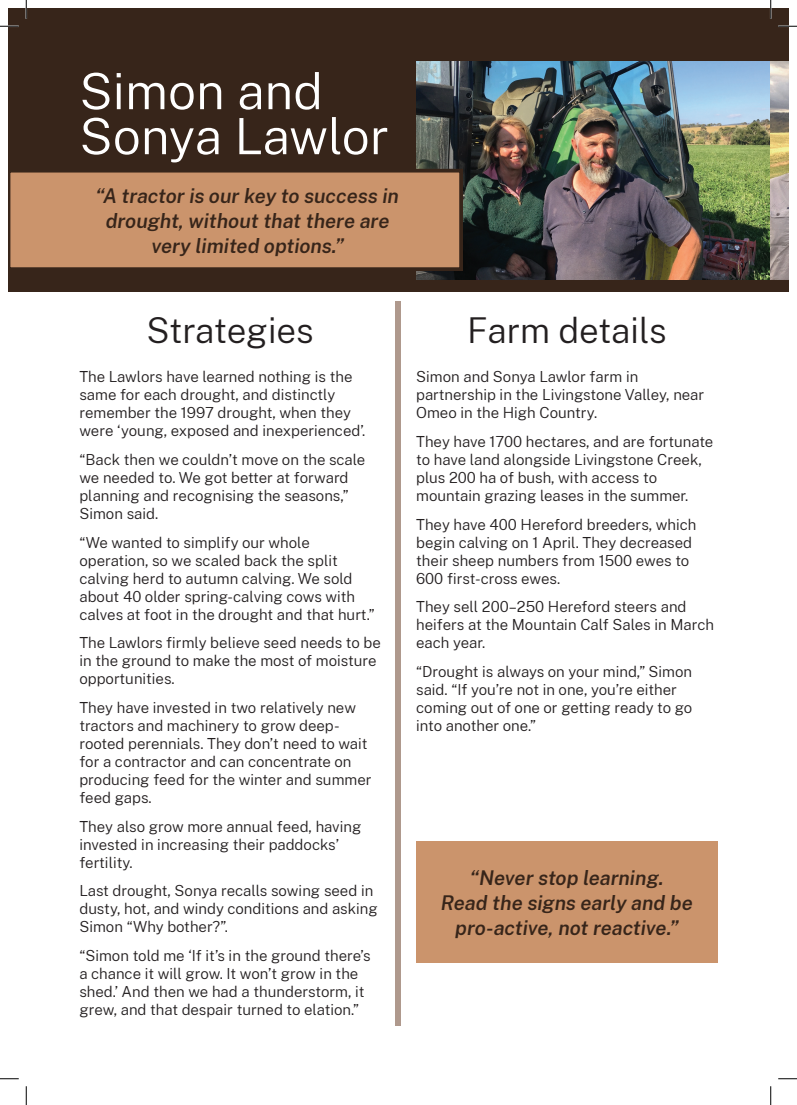
<style>
.page{position:relative;width:797px;height:1105px;background:#fff}
.page>*{position:absolute;margin:0;border:0;box-sizing:border-box;transform-origin:0 0}
.t1{font:300 50px/45px "Public Sans";color:#fff}
.t2{font:300 35px "Public Sans";letter-spacing:-.005em;color:#231f20}
.t3{font:italic 600 20px/25px "Public Sans";color:#37251a;text-align:center}
.t4{font:300 15px/18px "Public Sans";color:#231f20}
</style>
<div class="page">
<div style="left:9px;top:9px;width:761px;height:283px;background:#37251a"></div>
<div style="left:770px;top:9px;width:18px;height:283px;background:#37251a"></div>
<img style="left:416px;top:62px;width:354px;height:218px">
<svg style="left:770px;top:62px;width:18px;height:218px"></svg>
<svg style="left:10px;top:169px;width:453px;height:102px"></svg>
<div style="left:416px;top:841px;width:301px;height:122px;background:#cb946c"></div>
<div style="left:396px;top:301px;width:5px;height:724px;background:#af998d"></div>
<svg style="left:0;top:25px;width:19px;height:2px"></svg>
<svg style="left:778px;top:25px;width:19px;height:2px"></svg>
<svg style="left:0;top:1078px;width:19px;height:1px"></svg>
<svg style="left:778px;top:1078px;width:19px;height:1px"></svg>
<svg style="left:25px;top:0;width:2px;height:19px"></svg>
<svg style="left:25px;top:1086px;width:2px;height:19px"></svg>
<svg style="left:770px;top:0;width:1px;height:19px"></svg>
<svg style="left:770px;top:1086px;width:1px;height:19px"></svg>
<h1 class="t1" style="left:79px;top:66px;width:311px">Simon and<br>Sonya Lawlor</h1>
<h3 class="t3" style="left:96px;top:182px;width:304px">“A tractor is our key to success in drought, without that there are very limited options.”</h3>
<h2 class="t2" style="left:147px;top:306px;width:169px">Strategies</h2>
<p class="t4" style="left:79px;top:367px;width:287px">The Lawlors have learned nothing is the same for each drought, and distinctly remember the 1997 drought, when they were ‘young, exposed and inexperienced’.</p>
<p class="t4" style="left:79px;top:450px;width:287px">“Back then we couldn’t move on the scale we needed to. We got better at forward planning and recognising the seasons,”<br>Simon said.</p>
<p class="t4" style="left:79px;top:532px;width:297px">“We wanted to simplify our whole operation, so we scaled back the split calving herd to autumn calving. We sold about 40 older spring-calving cows with calves at foot in the drought and that hurt.”</p>
<p class="t4" style="left:79px;top:633px;width:303px">The Lawlors firmly believe seed needs to be in the ground to make the most of moisture opportunities.</p>
<p class="t4" style="left:79px;top:698px;width:294px">They have invested in two relatively new tractors and machinery to grow deep&shy;rooted perennials. They don’t need to wait for a contractor and can concentrate on producing feed for the winter and summer feed gaps.</p>
<p class="t4" style="left:79px;top:816px;width:283px">They also grow more annual feed, having invested in increasing their paddocks’ fertility.</p>
<p class="t4" style="left:79px;top:881px;width:300px">Last drought, Sonya recalls sowing seed in dusty, hot, and windy conditions and asking<br>Simon “Why bother?”.</p>
<p class="t4" style="left:79px;top:946px;width:293px">“Simon told me ‘If it’s in the ground there’s a chance it will grow. It won’t grow in the shed.’ And then we had a thunderstorm, it grew, and that despair turned to elation.”</p>
<h2 class="t2" style="left:467px;top:306px;width:201px">Farm details</h2>
<p class="t4" style="left:416px;top:367px;width:289px">Simon and Sonya Lawlor farm in partnership in the Livingstone Valley, near<br>Omeo in the High Country.</p>
<p class="t4" style="left:416px;top:432px;width:299px">They have 1700 hectares, and are fortunate to have land alongside Livingstone Creek, plus 200 ha of bush, with access to mountain grazing leases in the summer.</p>
<p class="t4" style="left:416px;top:514px;width:282px">They have 400 Hereford breeders, which begin calving on 1 April. They decreased their sheep numbers from 1500 ewes to 600 first-cross ewes.</p>
<p class="t4" style="left:416px;top:597px;width:299px">They sell 200–250 Hereford steers and heifers at the Mountain Calf Sales in March each year.</p>
<p class="t4" style="left:416px;top:662px;width:278px">“Drought is always on your mind,” Simon said. “If you’re not in one, you’re either coming out of one or getting ready to go into another one.”</p>
<h3 class="t3" style="left:441px;top:864px;width:253px">“Never stop learning.<br>Read the signs early and be pro-active, not reactive.”</h3>
</div>
